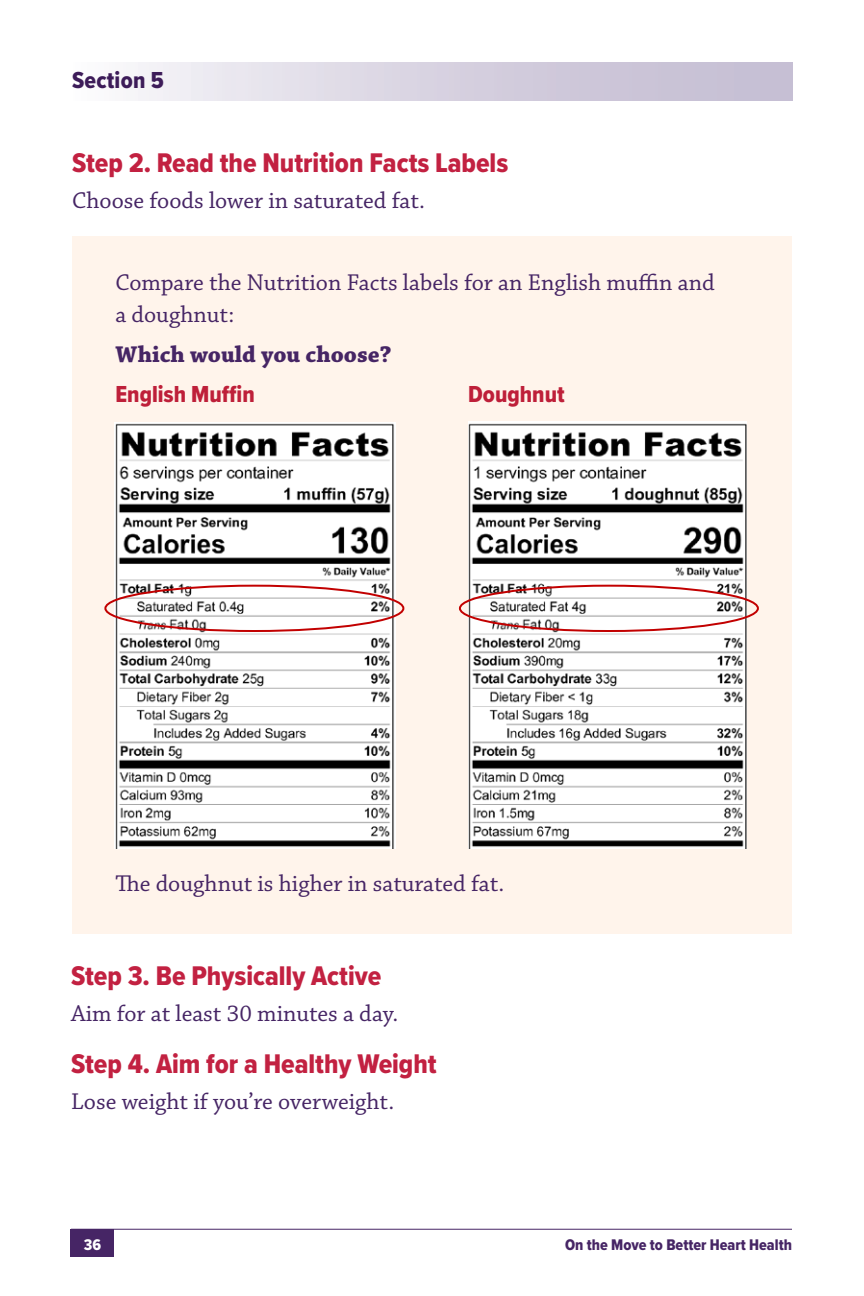
<style>
.page{position:relative;width:864px;height:1296px;background:#fff}
.page>*{position:absolute;margin:0;border:0;box-sizing:border-box;transform-origin:0 0}
.t1{font:28px "Proxima Nova Cond Extrabld";color:#c22141}
.t2{font:24px/32px "Chaparral Pro";color:#462565}
.t3{font:24px "Proxima Nova Cond Extrabld";color:#be1f39}
.t4{font:700 24px "Chaparral Pro";color:#462565}
.t5{font:24px "Proxima Nova Cond Extrabld";letter-spacing:.01em;color:#3d1c59}
.t6{font:16px "Proxima Nova Cond Extrabld";color:#462565}
.t7{font:16px "Proxima Nova Cond Extrabld";color:#fff}
</style>
<div class="page">
<div style="left:72px;top:62px;width:721px;height:38px;background:linear-gradient(to right,#f7f6f9,#bfb7ce)"></div>
<div style="left:72px;top:236px;width:720px;height:697px;background:#fff4eb"></div>
<img style="left:114px;top:422px;width:281px;height:427px">
<div style="left:104px;top:585px;width:300px;height:47px;border:2px solid #c20000;border-radius:50%"></div>
<img style="left:468px;top:422px;width:279px;height:427px">
<div style="left:459px;top:585px;width:300px;height:47px;border:2px solid #c20000;border-radius:50%"></div>
<div style="left:70px;top:1229px;width:44px;height:28px;background:#462565"></div>
<hr style="left:71px;top:1229px;width:721px;height:1px;background:#462565">
<p class="t5" style="left:72px;top:63px;width:93px">Section 5</p>
<h5 class="t1" style="left:72px;top:142px;width:438px">Step 2. Read the Nutrition Facts Labels</h5>
<p class="t2" style="left:72px;top:185px;width:355px">Choose foods lower in saturated fat.</p>
<p class="t2" style="left:115px;top:267px;width:601px">Compare the Nutrition Facts labels for an English muffin and a doughnut:</p>
<p class="t4" style="left:115px;top:340px;width:278px">Which would you choose?</p>
<p class="t3" style="left:115px;top:377px;width:141px">English Muffin</p>
<p class="t3" style="left:468px;top:377px;width:98px">Doughnut</p>
<p class="t2" style="left:115px;top:869px;width:391px">The doughnut is higher in saturated fat.</p>
<h5 class="t1" style="left:71px;top:955px;width:312px">Step 3. Be Physically Active</h5>
<p class="t2" style="left:71px;top:998px;width:329px">Aim for at least 30 minutes a day.</p>
<h5 class="t1" style="left:71px;top:1043px;width:367px">Step 4. Aim for a Healthy Weight</h5>
<p class="t2" style="left:71px;top:1086px;width:325px">Lose weight if you’re overweight.</p>
<p class="t7" style="left:84px;top:1233px;width:19px">36</p>
<p class="t6" style="left:565px;top:1233px;width:228px">On the Move to Better Heart Health</p>
</div>
